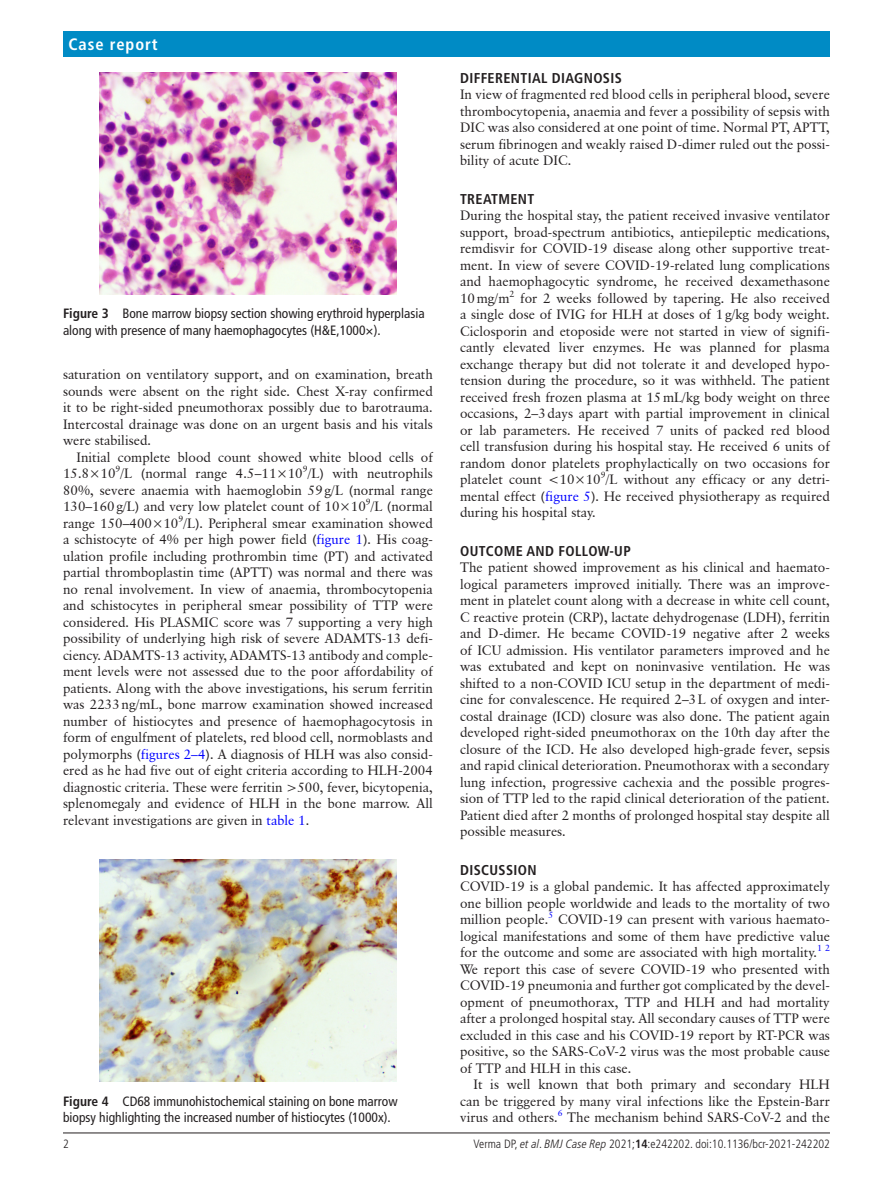
<style>
.page{position:relative;width:893px;height:1191px;background:#fff}
.page>*{position:absolute;margin:0;border:0;box-sizing:border-box;transform-origin:0 0}
.t1{font:700 condensed 16.5px "Frutiger LT Pro";letter-spacing:.055em;color:#fff}
.t2{font:700 condensed 14.25px "Frutiger LT Pro";letter-spacing:.025em;color:#231f20}
.t3{font:13.5px/16.5px "Classical Garamond BT";color:#231f20;text-align:justify}
.t4{font:condensed 13.5px/16.5px "Frutiger LT Pro";color:#231f20}
.t5{font:300 condensed 12px "Frutiger LT Pro";color:#231f20}
.s1{font-weight:700}
.s2{color:#00f}
.s3{font-style:italic}
</style>
<div class="page">
<hr style="left:63px;top:1132px;width:767px;height:1px;background:#231f20">
<div style="left:63px;top:31px;width:767px;height:25px;background:#008bc5"></div>
<img style="left:100px;top:72px;width:296px;height:222px">
<img style="left:100px;top:859px;width:296px;height:222px">
<p class="t1" style="left:69px;top:34px;width:91px">Case report</p>
<p class="t4" style="left:63px;top:305px;width:363px"><span class="s1">Figure 3</span> Bone marrow biopsy section showing erythroid hyperplasia along with presence of many haemophagocytes (H&amp;E,1000×).</p>
<p class="t3" style="left:63px;top:366px;width:371px">saturation on ventilatory support, and on examination, breath sounds were absent on the right side. Chest X-ray confirmed it to be right-sided pneumothorax possibly due to barotrauma.<br>Intercostal drainage was done on an urgent basis and his vitals were stabilised.</p>
<p class="t3" style="left:63px;top:449px;width:371px;text-indent:14px">Initial complete blood count showed white blood cells of 15.8×10<sup>9</sup>/L (normal range 4.5–11×10<sup>9</sup>/L) with neutrophils 80%, severe anaemia with haemoglobin 59g/L (normal range 130–160g/L) and very low platelet count of 10×10<sup>9</sup>/L (normal range 150–400×10<sup>9</sup>/L). Peripheral smear examination showed a schistocyte of 4% per high power field (<span class="s2">figure 1</span>). His coag&shy;ulation profile including prothrombin time (PT) and activated partial thromboplastin time (APTT) was normal and there was no renal involvement. In view of anaemia, thrombocytopenia and schistocytes in peripheral smear possibility of TTP were considered. His PLASMIC score was 7 supporting a very high possibility of underlying high risk of severe ADAMTS-13 defi&shy;ciency. ADAMTS-13 activity, ADAMTS-13 antibody and comple&shy;ment levels were not assessed due to the poor affordability of patients. Along with the above investigations, his serum ferritin was 2233ng/mL, bone marrow examination showed increased number of histiocytes and presence of haemophagocytosis in form of engulfment of platelets, red blood cell, normoblasts and polymorphs (<span class="s2">figures 2–4</span>). A diagnosis of HLH was also consid&shy;ered as he had five out of eight criteria according to HLH-2004 diagnostic criteria. These were ferritin &gt;500, fever, bicytopenia, splenomegaly and evidence of HLH in the bone marrow. All relevant investigations are given in <span class="s2">table 1</span>.</p>
<p class="t4" style="left:63px;top:1092px;width:336px"><span class="s1">Figure 4</span> CD68 immunohistochemical staining on bone marrow biopsy highlighting the increased number of histiocytes (1000x).</p>
<p class="t2" style="left:460px;top:69px;width:163px">DIFFERENTIAL DIAGNOSIS</p>
<p class="t3" style="left:460px;top:86px;width:371px">In view of fragmented red blood cells in peripheral blood, severe thrombocytopenia, anaemia and fever a possibility of sepsis with DIC was also considered at one point of time. Normal PT, APTT, serum fibrinogen and weakly raised D-dimer ruled out the possi&shy;bility of acute DIC.</p>
<p class="t2" style="left:460px;top:190px;width:76px">TREATMENT</p>
<p class="t3" style="left:460px;top:207px;width:371px">During the hospital stay, the patient received invasive ventilator support, broad-spectrum antibiotics, antiepileptic medications, remdisvir for COVID-19 disease along other supportive treat&shy;ment. In view of severe COVID-19-related lung complications and haemophagocytic syndrome, he received dexamethasone 10mg/m<sup>2</sup> for 2 weeks followed by tapering. He also received a single dose of IVIG for HLH at doses of 1g/kg body weight.<br>Ciclosporin and etoposide were not started in view of signifi&shy;cantly elevated liver enzymes. He was planned for plasma exchange therapy but did not tolerate it and developed hypo&shy;tension during the procedure, so it was withheld. The patient received fresh frozen plasma at 15mL/kg body weight on three occasions, 2–3days apart with partial improvement in clinical or lab parameters. He received 7 units of packed red blood cell transfusion during his hospital stay. He received 6 units of random donor platelets prophylactically on two occasions for platelet count &lt;10×10<sup>9</sup>/L without any efficacy or any detri&shy;mental effect (<span class="s2">figure 5</span>). He received physiotherapy as required during his hospital stay.</p>
<p class="t2" style="left:460px;top:542px;width:172px">OUTCOME AND FOLLOW-UP</p>
<p class="t3" style="left:460px;top:559px;width:371px">The patient showed improvement as his clinical and haemato&shy;logical parameters improved initially. There was an improve&shy;ment in platelet count along with a decrease in white cell count, C reactive protein (CRP), lactate dehydrogenase (LDH), ferritin and D-dimer. He became COVID-19 negative after 2 weeks of ICU admission. His ventilator parameters improved and he was extubated and kept on noninvasive ventilation. He was shifted to a non-COVID ICU setup in the department of medi&shy;cine for convalescence. He required 2–3L of oxygen and inter&shy;costal drainage (ICD) closure was also done. The patient again developed right-sided pneumothorax on the 10th day after the closure of the ICD. He also developed high-grade fever, sepsis and rapid clinical deterioration. Pneumothorax with a secondary lung infection, progressive cachexia and the possible progres&shy;sion of TTP led to the rapid clinical deterioration of the patient.<br>Patient died after 2 months of prolonged hospital stay despite all possible measures.</p>
<p class="t2" style="left:460px;top:861px;width:78px">DISCUSSION</p>
<p class="t3" style="left:460px;top:878px;width:371px">COVID-19 is a global pandemic. It has affected approximately one billion people worldwide and leads to the mortality of two million people.<sup>5</sup> COVID-19 can present with various haemato&shy;logical manifestations and some of them have predictive value for the outcome and some are associated with high mortality.<sup>1</sup> <sup>2<br></sup>We report this case of severe COVID-19 who presented with COVID-19 pneumonia and further got complicated by the devel&shy;opment of pneumothorax, TTP and HLH and had mortality after a prolonged hospital stay. All secondary causes of TTP were excluded in this case and his COVID-19 report by RT-PCR was positive, so the SARS-CoV-2 virus was the most probable cause of TTP and HLH in this case.</p>
<p class="t3" style="left:460px;top:1076px;width:371px;text-indent:14px">It is well known that both primary and secondary HLH can be triggered by many viral infections like the Epstein-Barr virus and others.<sup>6</sup> The mechanism behind SARS-CoV-2 and the</p>
<p class="t5" style="left:63px;top:1136px;width:7px">2</p>
<p class="t5" style="left:473px;top:1136px;width:358px">Verma DP, <span class="s3">et al</span>. <span class="s3">BMJ Case Rep</span> 2021;<span class="s1">14</span>:e242202. doi:10.1136/bcr-2021-242202</p>
</div>
